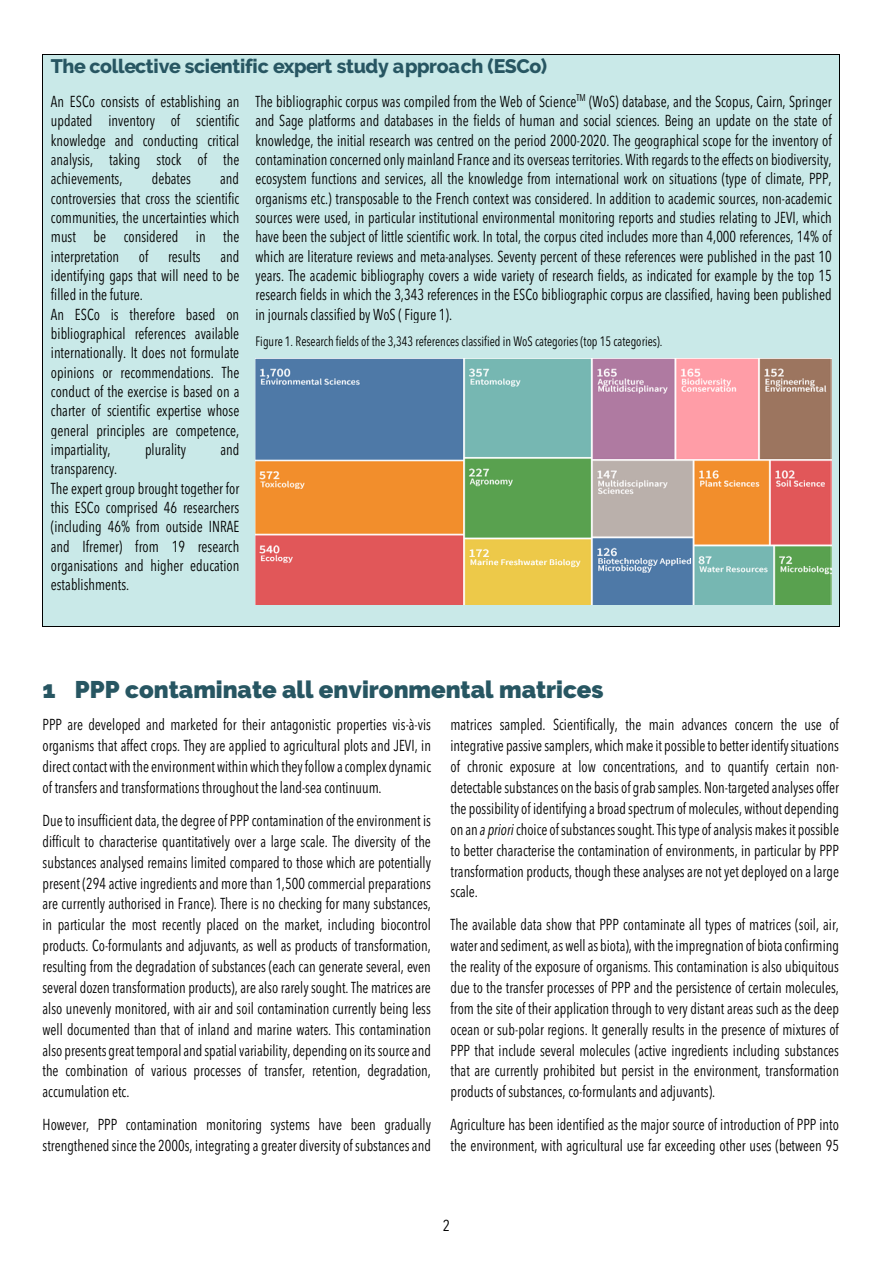
<style>
.page{position:relative;width:893px;height:1263px;background:#fff}
.page>*{position:absolute;margin:0;border:0;box-sizing:border-box;transform-origin:0 0}
.t1{font:900 24px "Raleway";color:#275662}
.t2{font:800 19.5px "Raleway";letter-spacing:-.02em;color:#275662}
.t3{font:condensed 15.75px/19.4px "Avenir Next LT Pro";color:#000;text-align:justify;scale:.9 1}
.t4{font:condensed 15.75px "Avenir Next LT Pro";color:#000}
.t5{font:condensed 13.5px "Avenir Next LT Pro";color:#000;scale:.9 1}
.s1{font-style:italic}
</style>
<div class="page">
<div style="left:43px;top:55px;width:797px;height:36px;background:#c9e9e8"></div>
<hr style="left:43px;top:54px;width:797px;height:1px;background:#000">
<hr style="left:42px;top:55px;width:1px;height:36px;background:#000">
<hr style="left:840px;top:55px;width:1px;height:36px;background:#000">
<div style="left:43px;top:91px;width:204px;height:535px;background:#c9e9e8"></div>
<div style="left:247px;top:91px;width:593px;height:535px;background:#c9e9e8"></div>
<hr style="left:42px;top:91px;width:1px;height:535px;background:#000">
<hr style="left:43px;top:626px;width:205px;height:1px;background:#000">
<hr style="left:247px;top:626px;width:593px;height:1px;background:#000">
<hr style="left:840px;top:91px;width:1px;height:535px;background:#000">
<img style="left:256px;top:358px;width:576px;height:247px">
<p class="t2" style="left:51px;top:55px;width:498px">The collective scientific expert study approach (ESCo)</p>
<p class="t3" style="left:51px;top:92px;width:211px">An ESCo consists of establishing an updated inventory of scientific knowledge and conducting critical analysis, taking stock of the achievements,</p>
<p class="t3" style="left:256px;top:92px;width:642px">The bibliographic corpus was compiled from the Web of Science<sup>TM</sup> (WoS) database, and the Scopus, Cairn, Springer and Sage platforms and databases in the fields of human and social sciences. Being an update on the state of knowledge, the initial research was centred on the period 2000-2020. The geographical scope for the inventory of contamination concerned only mainland France and its overseas territories. With regards to the effects on biodiversity, ecosystem functions and services, all the knowledge from international work on situations (type of climate, PPP, organisms etc.) transposable to the French context was considered. In addition to academic sources, non-academic sources were used, in particular institutional environmental monitoring reports and studies relating to JEVI, which have been the subject of little scientific work. In total, the corpus cited includes more than 4,000 references, 14% of which are literature reviews and meta-analyses. Seventy percent of these references were published in the past 10 years. The academic bibliography covers a wide variety of research fields, as indicated for example by the top 15 research fields in which the 3,343 references in the ESCo bibliographic corpus are classified, having been published in journals classified by WoS ( Figure 1).</p>
<p class="t5" style="left:256px;top:333px;width:454px">Figure 1. Research fields of the 3,343 references classified in WoS categories (top 15 categories).</p>
<p class="t3" style="left:51px;top:169px;width:211px;text-indent:169px">and controversies that cross the scientific communities, the uncertainties which must be considered in the interpretation of</p>
<p class="t3" style="left:152px;top:169px;width:45px">debates</p>
<p class="t3" style="left:51px;top:246px;width:211px;text-align:left;text-indent:117px">results and identifying gaps that will need to be filled in the future.<br>An ESCo is therefore based on bibliographical references available internationally. It does not formulate opinions or recommendations. The conduct of the exercise is based on a charter of scientific expertise whose general principles are competence, impartiality,</p>
<p class="t3" style="left:145px;top:440px;width:47px">plurality</p>
<p class="t3" style="left:220px;top:440px;width:23px">and</p>
<p class="t3" style="left:51px;top:459px;width:211px;text-align:left">transparency.<br>The expert group brought together for this ESCo comprised 46 researchers (including 46% from outside INRAE and Ifremer) from 19 research organisations and higher education establishments.</p>
<h1 class="t1" style="left:43px;top:676px;width:562px">1 PPP contaminate all environmental matrices</h1>
<p class="t3" style="left:43px;top:714px;width:433px;line-height:20.9px">PPP are developed and marketed for their antagonistic properties vis-à-vis organisms that affect crops. They are applied to agricultural plots and JEVI, in direct contact with the environment within which they follow a complex dynamic of transfers and transformations throughout the land-sea continuum.</p>
<p class="t3" style="left:43px;top:810px;width:433px;line-height:20.9px">Due to insufficient data, the degree of PPP contamination of the environment is difficult to characterise quantitatively over a large scale. The diversity of the substances analysed remains limited compared to those which are potentially present (294 active ingredients and more than 1,500 commercial preparations are currently authorised in France). There is no checking for many substances, in particular the most recently placed on the market, including biocontrol products. Co-formulants and adjuvants, as well as products of transformation, resulting from the degradation of substances (each can generate several, even several dozen transformation products), are also rarely sought. The matrices are also unevenly monitored, with air and soil contamination currently being less well documented than that of inland and marine waters. This contamination also presents great temporal and spatial variability, depending on its source and the combination of various processes of transfer, retention, degradation, accumulation etc.</p>
<p class="t3" style="left:43px;top:1114px;width:433px;line-height:20.9px">However, PPP contamination monitoring systems have been gradually strengthened since the 2000s, integrating a greater diversity of substances and</p>
<p class="t3" style="left:451px;top:714px;width:433px;line-height:20.9px">matrices sampled. Scientifically, the main advances concern the use of integrative passive samplers, which make it possible to better identify situations of chronic exposure at low concentrations, and to quantify certain non&shy;detectable substances on the basis of grab samples. Non-targeted analyses offer the possibility of identifying a broad spectrum of molecules, without depending on an <span class="s1">a priori</span>choice of substances sought. This type of analysis makes it possible to better characterise the contamination of environments, in particular by PPP transformation products, though these analyses are not yet deployed on a large scale.</p>
<p class="t3" style="left:451px;top:914px;width:433px;line-height:20.9px">The available data show that PPP contaminate all types of matrices (soil, air, water and sediment, as well as biota), with the impregnation of biota confirming the reality of the exposure of organisms. This contamination is also ubiquitous due to the transfer processes of PPP and the persistence of certain molecules, from the site of their application through to very distant areas such as the deep ocean or sub-polar regions. It generally results in the presence of mixtures of PPP that include several molecules (active ingredients including substances that are currently prohibited but persist in the environment, transformation products of substances, co-formulants and adjuvants).</p>
<p class="t3" style="left:451px;top:1114px;width:433px;line-height:20.9px">Agriculture has been identified as the major source of introduction of PPP into the environment, with agricultural use far exceeding other uses (between 95</p>
<p class="t4" style="left:443px;top:1216px;width:9px">2</p>
</div>
